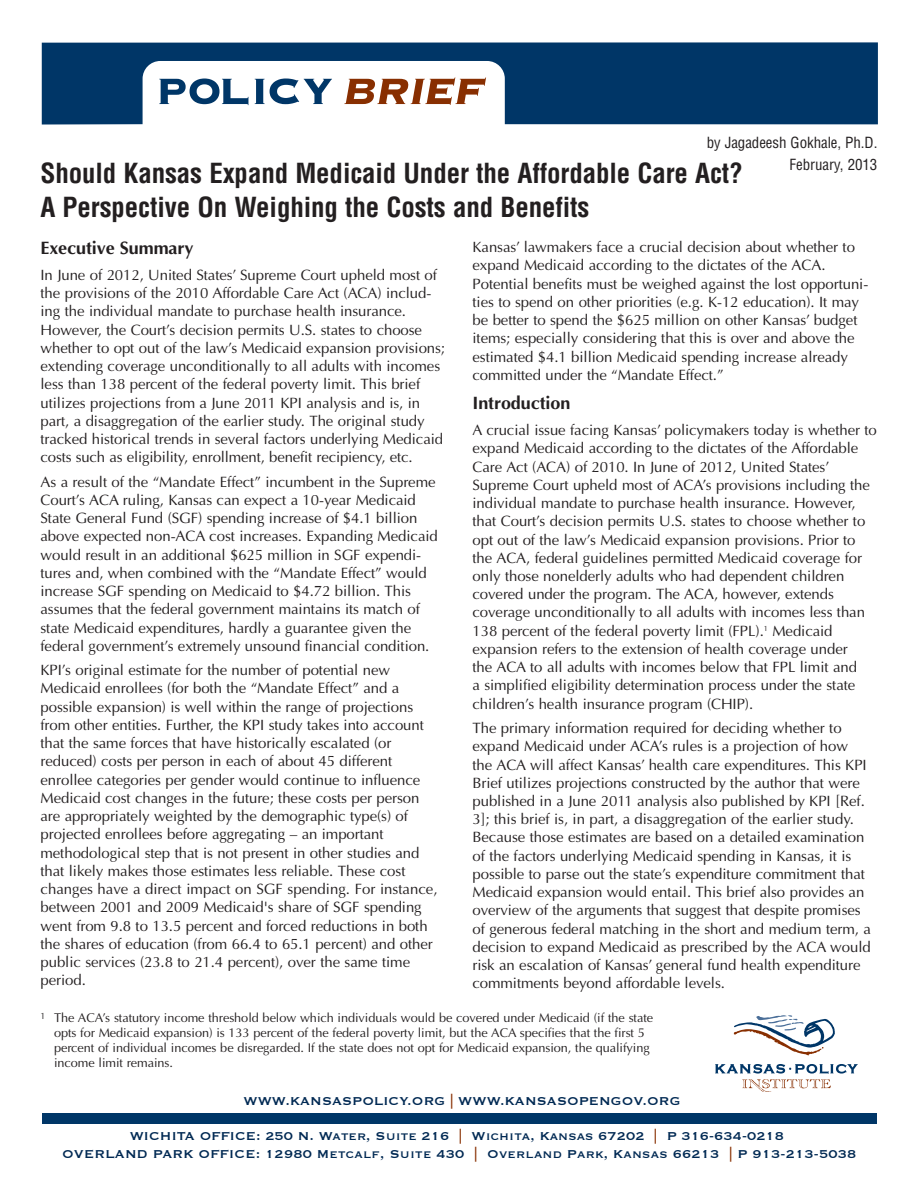
<style>
.page{position:relative;width:918px;height:1188px;background:#fff}
.page>*{position:absolute;margin:0;border:0;box-sizing:border-box;transform-origin:0 0}
.t1{font:700 condensed 27px/34.7px "Helvetica";letter-spacing:-.005em;color:#231f20}
.t2{font:700 18px "Optima";letter-spacing:-.005em;color:#231f20}
.t3{font:15px/18.3px "Optima";letter-spacing:-.005em;color:#231f20}
.t4{font:15px/17.2px "Copperplate";letter-spacing:.005em;color:#002953;text-align:center}
.t5{font:condensed 15px/22.5px "Helvetica";letter-spacing:-.005em;color:#231f20;text-align:right}
.t6{font:12.75px/15px "Optima";letter-spacing:-.005em;color:#231f20}
.s1{color:#882f01}
</style>
<div class="page">
<svg style="left:42px;top:42px;width:836px;height:83px;fill:#003667"></svg>
<svg style="left:159px;top:79px;width:89px;height:26px"></svg>
<svg style="left:255px;top:79px;width:77px;height:25px"></svg>
<svg style="left:344px;top:77px;width:142px;height:28px"></svg>
<svg style="left:715px;top:1064px;width:143px;height:28px"></svg>
<svg style="left:734px;top:1015px;width:101px;height:40px"></svg>
<div style="left:42px;top:1113px;width:835px;height:11px;background:#003667"></div>
<p class="t5" style="left:707px;top:132px;width:172px">by Jagadeesh Gokhale, Ph.D.<br>February, 2013</p>
<h1 class="t1" style="left:41px;top:156px;width:704px">Should Kansas Expand Medicaid Under the Affordable Care Act?<br>A Perspective On Weighing the Costs and Benefits</h1>
<p class="t2" style="left:40px;top:237px;width:154px">Executive Summary</p>
<p class="t3" style="left:40px;top:266px;width:406px">In June of 2012, United States’ Supreme Court upheld most of the provisions of the 2010 Affordable Care Act (ACA) includ&shy;ing the individual mandate to purchase health insurance.<br>However, the Court’s decision permits U.S. states to choose whether to opt out of the law’s Medicaid expansion provisions; extending coverage unconditionally to all adults with incomes less than 138 percent of the federal poverty limit. This brief utilizes projections from a June 2011 KPI analysis and is, in part, a disaggregation of the earlier study. The original study tracked historical trends in several factors underlying Medicaid costs such as eligibility, enrollment, benefit recipiency, etc.</p>
<p class="t3" style="left:41px;top:472px;width:399px">As a result of the “Mandate Effect” incumbent in the Supreme Court’s ACA ruling, Kansas can expect a 10-year Medicaid State General Fund (SGF) spending increase of $4.1 billion above expected non-ACA cost increases. Expanding Medicaid would result in an additional $625 million in SGF expendi&shy;tures and, when combined with the “Mandate Effect” would increase SGF spending on Medicaid to $4.72 billion. This assumes that the federal government maintains its match of state Medicaid expenditures, hardly a guarantee given the federal government’s extremely unsound financial condition.</p>
<p class="t3" style="left:41px;top:661px;width:399px">KPI’s original estimate for the number of potential new Medicaid enrollees (for both the “Mandate Effect” and a possible expansion) is well within the range of projections from other entities. Further, the KPI study takes into account that the same forces that have historically escalated (or reduced) costs per person in each of about 45 different enrollee categories per gender would continue to influence Medicaid cost changes in the future; these costs per person are appropriately weighted by the demographic type(s) of projected enrollees before aggregating – an important methodological step that is not present in other studies and that likely makes those estimates less reliable. These cost changes have a direct impact on SGF spending. For instance, between 2001 and 2009 Medicaid's share of SGF spending went from 9.8 to 13.5 percent and forced reductions in both the shares of education (from 66.4 to 65.1 percent) and other public services (23.8 to 21.4 percent), over the same time period.</p>
<p class="t3" style="left:473px;top:238px;width:397px">Kansas’ lawmakers face a crucial decision about whether to expand Medicaid according to the dictates of the ACA.<br>Potential benefits must be weighed against the lost opportuni&shy;ties to spend on other priorities (e.g. K-12 education). It may be better to spend the $625 million on other Kansas’ budget items; especially considering that this is over and above the estimated $4.1 billion Medicaid spending increase already committed under the “Mandate Effect.”</p>
<p class="t2" style="left:472px;top:393px;width:99px">Introduction</p>
<p class="t3" style="left:472px;top:421px;width:406px">A crucial issue facing Kansas’ policymakers today is whether to expand Medicaid according to the dictates of the Affordable Care Act (ACA) of 2010. In June of 2012, United States’ Supreme Court upheld most of ACA’s provisions including the individual mandate to purchase health insurance. However, that Court’s decision permits U.S. states to choose whether to opt out of the law’s Medicaid expansion provisions. Prior to the ACA, federal guidelines permitted Medicaid coverage for only those nonelderly adults who had dependent children covered under the program. The ACA, however, extends coverage unconditionally to all adults with incomes less than 138 percent of the federal poverty limit (FPL).<sup>1</sup> Medicaid expansion refers to the extension of health coverage under<br>the ACA to all adults with incomes below that FPL limit and<br>a simplified eligibility determination process under the state children’s health insurance program (CHIP).</p>
<p class="t3" style="left:472px;top:719px;width:400px">The primary information required for deciding whether to expand Medicaid under ACA’s rules is a projection of how the ACA will affect Kansas’ health care expenditures. This KPI Brief utilizes projections constructed by the author that were published in a June 2011 analysis also published by KPI [Ref.<br>3]; this brief is, in part, a disaggregation of the earlier study.<br>Because those estimates are based on a detailed examination of the factors underlying Medicaid spending in Kansas, it is possible to parse out the state’s expenditure commitment that Medicaid expansion would entail. This brief also provides an overview of the arguments that suggest that despite promises of generous federal matching in the short and medium term, a decision to expand Medicaid as prescribed by the ACA would risk an escalation of Kansas’ general fund health expenditure commitments beyond affordable levels.</p>
<p class="t6" style="left:54px;top:1010px;width:601px;text-indent:-14px"><sup>1</sup> The ACA’s statutory income threshold below which individuals would be covered under Medicaid (if the state opts for Medicaid expansion) is 133 percent of the federal poverty limit, but the ACA specifies that the first 5 percent of individual incomes be disregarded. If the state does not opt for Medicaid expansion, the qualifying income limit remains.</p>
<p class="t4" style="left:243px;top:1092px;width:439px">WWW.KANSASPOLICY.ORG <span class="s1">|</span> WWW.KANSASOPENGOV.ORG</p>
<p class="t4" style="left:62px;top:1127px;width:796px">WICHITA OFFICE: 250 N. Water, Suite 216 <span class="s1">|</span> Wichita, Kansas 67202 <span class="s1">|</span> P 316-634-0218<br>OVERLAND PARK OFFICE: 12980 Metcalf, Suite 430 <span class="s1">|</span> Overland Park, Kansas 66213 <span class="s1">|</span> P 913-213-5038</p>
</div>
